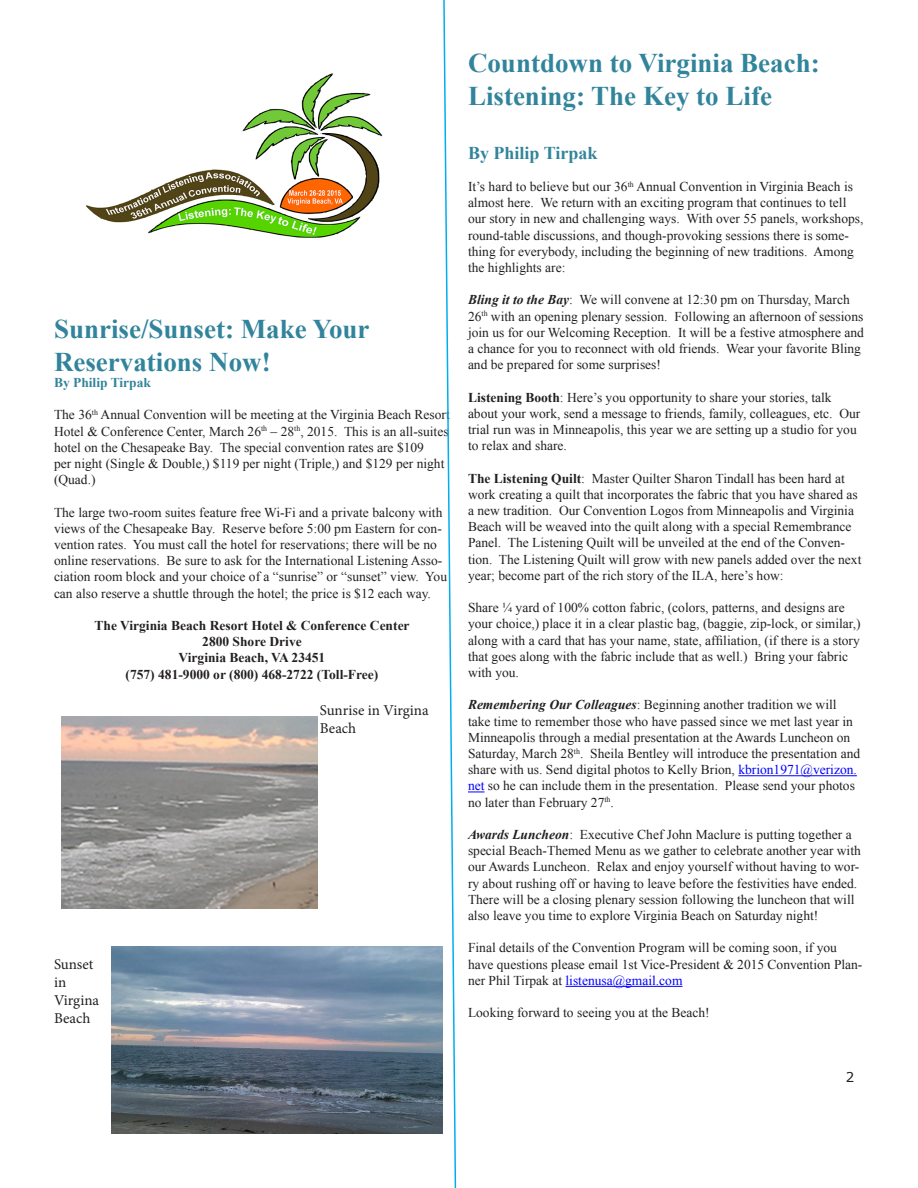
<style>
.page{position:relative;width:918px;height:1188px;background:#fff}
.page>*{position:absolute;margin:0;border:0;box-sizing:border-box;transform-origin:0 0}
.t1{font:700 27px/32.4px "Times New Roman";color:#31849b}
.t2{font:700 18px "Times New Roman";color:#31849b}
.t3{font:15px/18px "Minion Pro";color:#231f20}
.t4{font:13.5px/16.2px "Times New Roman";color:#231f20}
.t5{font:700 13.5px "Times New Roman";color:#231f20}
.t6{font:700 13.5px "Times New Roman";color:#31849b}
.t7{font:13.5px "Verdana";color:#231f20}
.s1{font-weight:700;font-style:italic}
.s2{font-weight:700}
.s3{color:#00f}
</style>
<div class="page">
<img style="left:86px;top:73px;width:297px;height:165px">
<img style="left:61px;top:716px;width:256px;height:192px">
<img style="left:112px;top:947px;width:330px;height:186px">
<hr style="left:738px;top:775px;width:119px;height:1px;background:#00f">
<svg style="left:468px;top:792px;width:16px;height:1px"></svg>
<hr style="left:566px;top:986px;width:117px;height:1px;background:#00f">
<svg style="left:442px;top:0;width:15px;height:1188px"></svg>
<p class="t1" style="left:54px;top:312px;width:317px">Sunrise/Sunset: Make Your</p>
<p class="t1" style="left:54px;top:345px;width:218px">Reservations Now!</p>
<p class="t6" style="left:54px;top:373px;width:99px">By Philip Tirpak</p>
<p class="t4" style="left:54px;top:407px;width:397px">The 36<sup>th</sup> Annual Convention will be meeting at the Virginia Beach Resort Hotel &amp; Conference Center, March 26<sup>th</sup> – 28<sup>th</sup>, 2015. This is an all-suites hotel on the Chesapeake Bay. The special convention rates are $109<br>per night (Single &amp; Double,) $119 per night (Triple,) and $129 per night (Quad.)</p>
<p class="t4" style="left:54px;top:504px;width:395px">The large two-room suites feature free Wi-Fi and a private balcony with views of the Chesapeake Bay. Reserve before 5:00 pm Eastern for con&shy;vention rates. You must call the hotel for reservations; there will be no online reservations. Be sure to ask for the International Listening Asso&shy;ciation room block and your choice of a “sunrise” or “sunset” view. You can also reserve a shuttle through the hotel; the price is $12 each way.</p>
<p class="t5" style="left:95px;top:616px;width:317px">The Virginia Beach Resort Hotel &amp; Conference Center</p>
<p class="t5" style="left:202px;top:632px;width:101px">2800 Shore Drive</p>
<p class="t5" style="left:179px;top:648px;width:148px">Virginia Beach, VA 23451</p>
<p class="t5" style="left:126px;top:665px;width:254px">(757) 481-9000 or (800) 468-2722 (Toll-Free)</p>
<p class="t3" style="left:320px;top:701px;width:110px">Sunrise in Virgina<br>Beach</p>
<p class="t3" style="left:54px;top:955px;width:41px">Sunset</p>
<p class="t3" style="left:54px;top:973px;width:14px">in</p>
<p class="t3" style="left:54px;top:991px;width:47px">Virgina<br>Beach</p>
<p class="t1" style="left:468px;top:46px;width:353px">Countdown to Virginia Beach:<br>Listening: The Key to Life</p>
<p class="t2" style="left:468px;top:140px;width:131px">By Philip Tirpak</p>
<p class="t4" style="left:468px;top:178px;width:397px">It’s hard to believe but our 36<sup>th</sup> Annual Convention in Virginia Beach is almost here. We return with an exciting program that continues to tell our story in new and challenging ways. With over 55 panels, workshops, round-table discussions, and though-provoking sessions there is some&shy;thing for everybody, including the beginning of new traditions. Among the highlights are:</p>
<p class="t4" style="left:468px;top:292px;width:398px"><span class="s1">Bling it to the Bay</span>: We will convene at 12:30 pm on Thursday, March 26<sup>th</sup> with an opening plenary session. Following an afternoon of sessions join us for our Welcoming Reception. It will be a festive atmosphere and a chance for you to reconnect with old friends. Wear your favorite Bling and be prepared for some surprises!</p>
<p class="t4" style="left:468px;top:389px;width:394px"><span class="s2">Listening Booth</span>: Here’s you opportunity to share your stories, talk about your work, send a message to friends, family, colleagues, etc. Our trial run was in Minneapolis, this year we are setting up a studio for you to relax and share.</p>
<p class="t4" style="left:468px;top:470px;width:395px"><span class="s2">The Listening Quilt</span>: Master Quilter Sharon Tindall has been hard at work creating a quilt that incorporates the fabric that you have shared as a new tradition. Our Convention Logos from Minneapolis and Virginia Beach will be weaved into the quilt along with a special Remembrance Panel. The Listening Quilt will be unveiled at the end of the Conven&shy;tion. The Listening Quilt will grow with new panels added over the next year; become part of the rich story of the ILA, here’s how:</p>
<p class="t4" style="left:468px;top:599px;width:394px">Share ¼ yard of 100% cotton fabric, (colors, patterns, and designs are your choice,) place it in a clear plastic bag, (baggie, zip-lock, or similar,) along with a card that has your name, state, affiliation, (if there is a story that goes along with the fabric include that as well.) Bring your fabric with you.</p>
<p class="t4" style="left:468px;top:697px;width:394px"><span class="s1">Remembering Our Colleagues</span>: Beginning another tradition we will take time to remember those who have passed since we met last year in Minneapolis through a medial presentation at the Awards Luncheon on Saturday, March 28<sup>th</sup>. Sheila Bentley will introduce the presentation and share with us. Send digital photos to Kelly Brion, <span class="s3">kbrion1971@verizon. net</span> so he can include them in the presentation. Please send your photos no later than February 27<sup>th</sup>.</p>
<p class="t4" style="left:468px;top:826px;width:394px"><span class="s1">Awards Luncheon</span>: Executive Chef John Maclure is putting together a special Beach-Themed Menu as we gather to celebrate another year with our Awards Luncheon. Relax and enjoy yourself without having to wor&shy;ry about rushing off or having to leave before the festivities have ended.<br>There will be a closing plenary session following the luncheon that will also leave you time to explore Virginia Beach on Saturday night!</p>
<p class="t4" style="left:468px;top:940px;width:396px">Final details of the Convention Program will be coming soon, if you have questions please email 1st Vice-President &amp; 2015 Convention Plan&shy;ner Phil Tirpak at <span class="s3">listenusa@gmail.com</span></p>
<p class="t4" style="left:468px;top:1004px;width:243px">Looking forward to seeing you at the Beach!</p>
<p class="t7" style="left:846px;top:1069px;width:10px">2</p>
</div>
